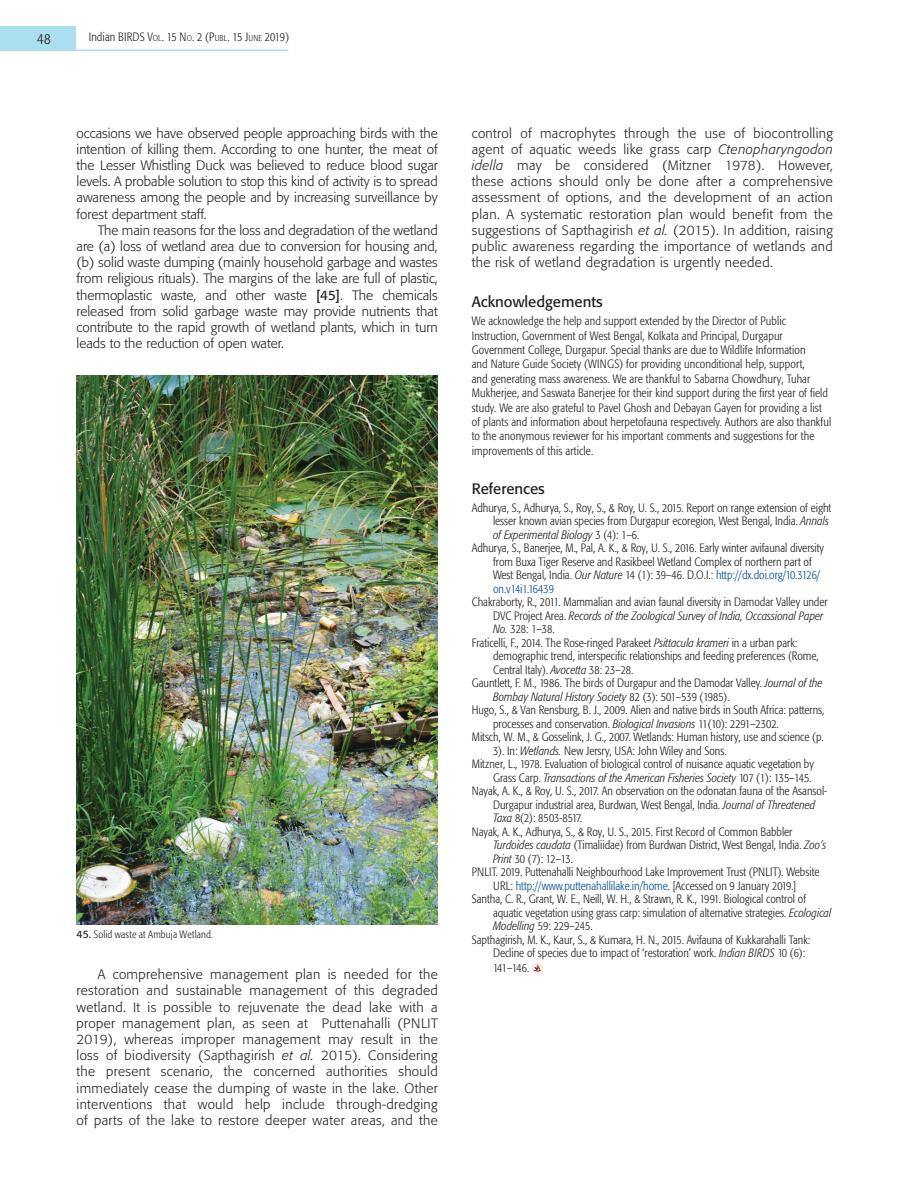
<style>
.page{position:relative;width:918px;height:1188px;background:#fff}
.page>*{position:absolute;margin:0;border:0;box-sizing:border-box;transform-origin:0 0}
.t1{font:15px "Formata";color:#231f20}
.t2{font:300 condensed 15px "Formata";color:#231f20}
.t3{font:300 13.5px/16.2px "Formata";letter-spacing:.025em;color:#231f20;text-align:justify}
.t4{font:300 condensed 12px/14.4px "Formata";color:#231f20}
.t5{font:italic 300 condensed 12px "Formata";color:#231f20}
.t6{font:300 condensed 12px "Formata";color:#014d95}
.t7{font:300 condensed 12px "Formata";letter-spacing:-.035em;color:#231f20}
.t8{font:300 condensed 10.5px "Formata";letter-spacing:.015em;color:#231f20}
.s1{font-size:8.4px}
.s2{font-weight:400}
.s3{font-weight:400;font-stretch:normal}
.s4{font-style:italic}
.s5{font-style:normal}
.s6{color:#014d95}
.s7{color:#231f20}
</style>
<div class="page">
<img style="left:77px;top:376px;width:361px;height:549px">
<svg style="left:532px;top:963px;width:11px;height:11px"></svg>
<div style="left:0;top:26px;width:76px;height:24px;background:#acdfed"></div>
<hr style="left:0;top:50px;width:288px;height:1px;background:#acdfed">
<p class="t2" style="left:37px;top:30px;width:15px">48</p>
<p class="t4" style="left:89px;top:29px;width:42px">Indian Birds</p>
<p class="t7" style="left:148px;top:29px;width:143px">V<span class="s1">OL</span>. 15 N<span class="s1">O</span>. 2 (P<span class="s1">UBL</span>. 15 J<span class="s1">UNE</span> 2019)</p>
<p class="t3" style="left:77px;top:125px;width:363px">occasions we have observed people approaching birds with the intention of killing them. According to one hunter, the meat of the Lesser Whistling Duck was believed to reduce blood sugar levels. A probable solution to stop this kind of activity is to spread awareness among the people and by increasing surveillance by forest department staff.</p>
<p class="t3" style="left:77px;top:222px;width:363px;text-indent:21px">The main reasons for the loss and degradation of the wetland are (a) loss of wetland area due to conversion for housing and, (b) solid waste dumping (mainly household garbage and wastes from religious rituals). The margins of the lake are full of plastic, thermoplastic waste, and other waste <span class="s2">[45]</span>. The chemicals released from solid garbage waste may provide nutrients that contribute to the rapid growth of wetland plants, which in turn leads to the reduction of open water.</p>
<p class="t8" style="left:77px;top:928px;width:138px"><span class="s3">45.</span> Solid waste at Ambuja Wetland.</p>
<p class="t3" style="left:77px;top:966px;width:363px;text-indent:21px">A comprehensive management plan is needed for the restoration and sustainable management of this degraded wetland. It is possible to rejuvenate the dead lake with a proper management plan, as seen at Puttenahalli (PNLIT 2019), whereas improper management may result in the loss of biodiversity (Sapthagirish <span class="s4">et al.</span> 2015). Considering the present scenario, the concerned authorities should immediately cease the dumping of waste in the lake. Other interventions that would help include through-dredging of parts of the lake to restore deeper water areas, and the</p>
<p class="t3" style="left:472px;top:125px;width:363px">control of macrophytes through the use of biocontrolling agent of aquatic weeds like grass carp <span class="s4">Ctenopharyngodon idella</span> may be considered (Mitzner 1978). However, these actions should only be done after a comprehensive assessment of options, and the development of an action plan. A systematic restoration plan would benefit from the suggestions of Sapthagirish <span class="s4">et al.</span> (2015). In addition, raising public awareness regarding the importance of wetlands and the risk of wetland degradation is urgently needed.</p>
<p class="t1" style="left:472px;top:292px;width:132px">Acknowledgements</p>
<p class="t4" style="left:472px;top:314px;width:361px">We acknowledge the help and support extended by the Director of Public Instruction, Government of West Bengal, Kolkata and Principal, Durgapur Government College, Durgapur. Special thanks are due to Wildlife Information<br>and Nature Guide Society (WINGS) for providing unconditional help, support,<br>and generating mass awareness. We are thankful to Sabarna Chowdhury, Tuhar Mukherjee, and Saswata Banerjee for their kind support during the first year of field study. We are also grateful to Pavel Ghosh and Debayan Gayen for providing a list of plants and information about herpetofauna respectively. Authors are also thankful to the anonymous reviewer for his important comments and suggestions for the improvements of this article.</p>
<p class="t1" style="left:472px;top:480px;width:75px">References</p>
<p class="t4" style="left:472px;top:501px;width:361px">Adhurya, S., Adhurya, S., Roy, S., &amp; Roy, U. S., 2015. Report on range extension of eight</p>
<p class="t4" style="left:493px;top:514px;width:337px">lesser known avian species from Durgapur ecoregion, West Bengal, India. <span class="s4">Annals</span></p>
<p class="t5" style="left:493px;top:528px;width:148px">of Experimental Biology <span class="s5">3 (4): 1–6.</span></p>
<p class="t4" style="left:472px;top:541px;width:354px">Adhurya, S., Banerjee, M., Pal, A. K., &amp; Roy, U. S., 2016. Early winter avifaunal diversity</p>
<p class="t4" style="left:493px;top:555px;width:320px">from Buxa Tiger Reserve and Rasikbeel Wetland Complex of northern part of</p>
<p class="t4" style="left:493px;top:568px;width:329px">West Bengal, India. <span class="s4">Our Nature</span> 14 (1): 39–46. D.O.I.: <span class="s6">http://dx.doi.org/10.3126/</span></p>
<p class="t6" style="left:493px;top:582px;width:62px">on.v14i1.16439</p>
<p class="t4" style="left:472px;top:595px;width:357px">Chakraborty, R., 2011. Mammalian and avian faunal diversity in Damodar Valley under</p>
<p class="t5" style="left:493px;top:609px;width:332px"><span class="s5">DVC Project Area.</span> Records of the Zoological Survey of India, Occassional Paper</p>
<p class="t4" style="left:493px;top:622px;width:63px"><span class="s4">No.</span> 328: 1–38.</p>
<p class="t4" style="left:472px;top:636px;width:327px">Fraticelli, F., 2014. The Rose-ringed Parakeet <span class="s4">Psittacula krameri</span> in a urban park:</p>
<p class="t4" style="left:493px;top:649px;width:327px">demographic trend, interspecific relationships and feeding preferences (Rome,</p>
<p class="t4" style="left:493px;top:663px;width:142px">Central Italy). <span class="s4">Avocetta</span> 38: 23–28.</p>
<p class="t4" style="left:472px;top:676px;width:352px">Gauntlett, F. M., 1986. The birds of Durgapur and the Damodar Valley. <span class="s4">Journal of the</span></p>
<p class="t5" style="left:493px;top:690px;width:238px">Bombay Natural History Society <span class="s5">82 (3): 501–539 (1985).</span></p>
<p class="t4" style="left:472px;top:703px;width:354px">Hugo, S., &amp; Van Rensburg, B. J., 2009. Alien and native birds in South Africa: patterns,</p>
<p class="t4" style="left:493px;top:717px;width:287px">processes and conservation. <span class="s4">Biological Invasions</span> 11(10): 2291–2302.</p>
<p class="t4" style="left:472px;top:730px;width:354px">Mitsch, W. M., &amp; Gosselink, J. G., 2007. Wetlands: Human history, use and science (p.</p>
<p class="t4" style="left:493px;top:744px;width:235px">3). In: <span class="s4">Wetlands.</span> New Jersry, USA: John Wiley and Sons.</p>
<p class="t4" style="left:472px;top:757px;width:344px">Mitzner, L., 1978. Evaluation of biological control of nuisance aquatic vegetation by</p>
<p class="t5" style="left:493px;top:771px;width:320px"><span class="s5">Grass Carp.</span> Transactions of the American Fisheries Society <span class="s5">107 (1): 135–145.</span></p>
<p class="t4" style="left:472px;top:784px;width:357px">Nayak, A. K., &amp; Roy, U. S., 2017. An observation on the odonatan fauna of the Asansol-</p>
<p class="t4" style="left:493px;top:798px;width:324px">Durgapur industrial area, Burdwan, West Bengal, India. <span class="s4">Journal of Threatened</span></p>
<p class="t4" style="left:493px;top:811px;width:91px"><span class="s4">Taxa</span> 8(2): 8503-8517.</p>
<p class="t4" style="left:472px;top:825px;width:322px">Nayak, A. K., Adhurya, S., &amp; Roy, U. S., 2015. First Record of Common Babbler</p>
<p class="t4" style="left:493px;top:838px;width:335px"><span class="s4">Turdoides caudata</span> (Timaliidae) from Burdwan District, West Bengal, India. <span class="s4">Zoo’s</span></p>
<p class="t4" style="left:493px;top:852px;width:81px"><span class="s4">Print</span> 30 (7): 12–13.</p>
<p class="t4" style="left:472px;top:865px;width:349px">PNLIT. 2019. Puttenahalli Neighbourhood Lake Improvement Trust (PNLIT). Website</p>
<p class="t6" style="left:493px;top:879px;width:305px"><span class="s7">URL:</span> http://www.puttenahallilake.in/home<span class="s7">. [Accessed on 9 January 2019.]</span></p>
<p class="t4" style="left:472px;top:892px;width:336px">Santha, C. R., Grant, W. E., Neill, W. H., &amp; Strawn, R. K., 1991. Biological control of</p>
<p class="t4" style="left:493px;top:906px;width:340px">aquatic vegetation using grass carp: simulation of alternative strategies. <span class="s4">Ecological</span></p>
<p class="t4" style="left:493px;top:919px;width:101px"><span class="s4">Modelling</span> 59: 229–245.</p>
<p class="t4" style="left:472px;top:933px;width:340px">Sapthagirish, M. K., Kaur, S., &amp; Kumara, H. N., 2015. Avifauna of Kukkarahalli Tank:</p>
<p class="t4" style="left:493px;top:946px;width:314px">Decline of species due to impact of ‘restoration’ work. <span class="s4">Indian BIRDS</span> 10 (6):</p>
<p class="t4" style="left:493px;top:961px;width:38px">141–146.</p>
</div>
